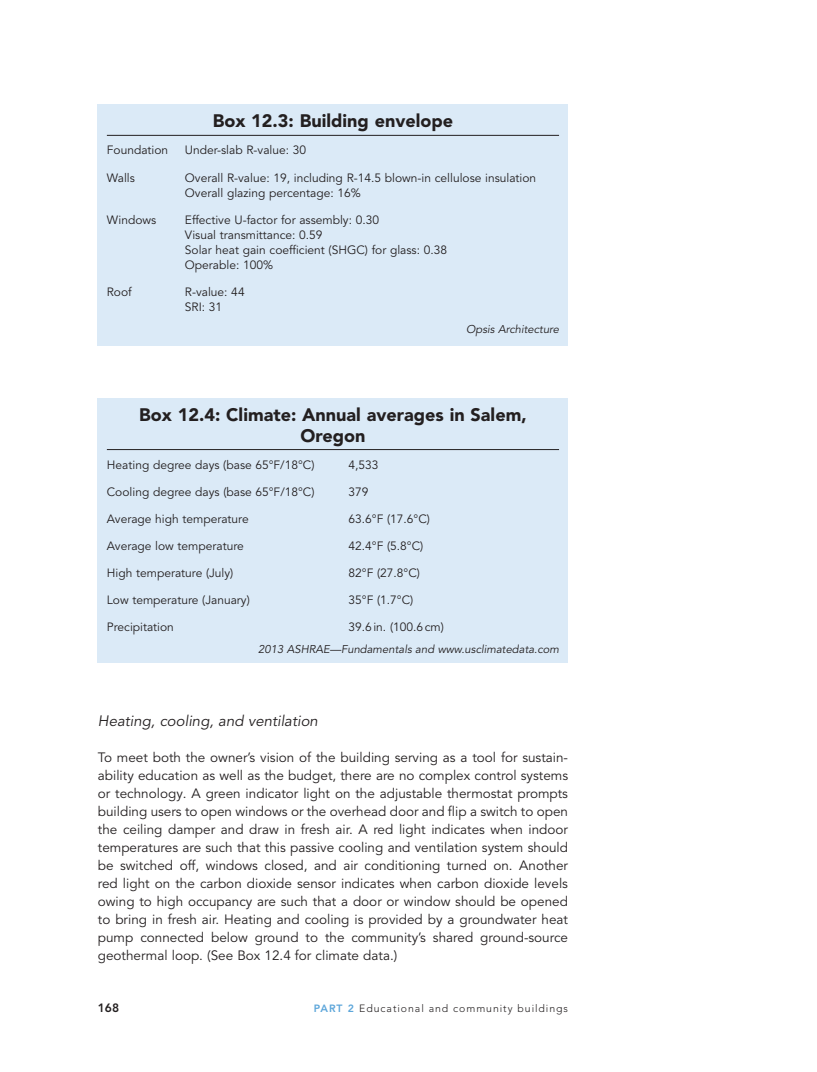
<style>
.page{position:relative;width:817px;height:1072px;background:#fff}
.page>*{position:absolute;margin:0;border:0;box-sizing:border-box;transform-origin:0 0}
.t1{font:900 18px/21px "Avenir LT Pro";color:#231f20;text-align:center}
.t2{font:italic 15px "Avenir LT Pro";color:#231f20}
.t3{font:13.5px/18px "Avenir LT Pro";color:#231f20;text-align:justify}
.t4{font:12px/15px "Avenir LT Pro";color:#231f20}
.t5{font:800 12px "Avenir LT Pro";color:#231f20}
.t6{font:italic 11.25px "Avenir LT Pro";color:#231f20}
.t7{font:300 10.5px "Avenir LT Pro";letter-spacing:.09em;color:#231f20}
.s1{font-weight:800;color:#5da6da}
</style>
<div class="page">
<div style="left:98px;top:105px;width:470px;height:241px;background:#dbeaf7"></div>
<hr style="left:107px;top:135px;width:452px;height:1px;background:#231f20">
<div style="left:98px;top:398px;width:470px;height:264px;background:#dbeaf7"></div>
<hr style="left:107px;top:449px;width:452px;height:1px;background:#231f20">
<h1 class="t1" style="left:213px;top:111px;width:242px">Box 12.3: Building envelope</h1>
<p class="t4" style="left:107px;top:143px;width:63px">Foundation</p>
<p class="t4" style="left:185px;top:143px;width:123px">Under-slab R-value: 30</p>
<p class="t4" style="left:107px;top:170px;width:29px">Walls</p>
<p class="t4" style="left:185px;top:170px;width:353px">Overall R-value: 19, including R-14.5 blown-in cellulose insulation<br>Overall glazing percentage: 16%</p>
<p class="t4" style="left:107px;top:212px;width:51px">Windows</p>
<p class="t4" style="left:185px;top:212px;width:263px">Effective U-factor for assembly: 0.30<br>Visual transmittance: 0.59<br>Solar heat gain coefficient (SHGC) for glass: 0.38<br>Operable: 100%</p>
<p class="t4" style="left:107px;top:284px;width:26px">Roof</p>
<p class="t4" style="left:185px;top:284px;width:61px">R-value: 44<br>SRI: 31</p>
<p class="t6" style="left:466px;top:322px;width:94px">Opsis Architecture</p>
<h1 class="t1" style="left:139px;top:404px;width:389px">Box 12.4: Climate: Annual averages in Salem,<br>Oregon</h1>
<p class="t4" style="left:107px;top:457px;width:209px">Heating degree days (base 65°F/18°C)</p>
<p class="t4" style="left:348px;top:457px;width:32px">4,533</p>
<p class="t4" style="left:107px;top:484px;width:209px">Cooling degree days (base 65°F/18°C)</p>
<p class="t4" style="left:348px;top:484px;width:22px">379</p>
<p class="t4" style="left:107px;top:511px;width:143px">Average high temperature</p>
<p class="t4" style="left:348px;top:511px;width:83px">63.6°F (17.6°C)</p>
<p class="t4" style="left:107px;top:538px;width:138px">Average low temperature</p>
<p class="t4" style="left:348px;top:538px;width:76px">42.4°F (5.8°C)</p>
<p class="t4" style="left:107px;top:565px;width:128px">High temperature (July)</p>
<p class="t4" style="left:348px;top:565px;width:73px">82°F (27.8°C)</p>
<p class="t4" style="left:107px;top:592px;width:144px">Low temperature (January)</p>
<p class="t4" style="left:348px;top:592px;width:66px">35°F (1.7°C)</p>
<p class="t4" style="left:107px;top:619px;width:69px">Precipitation</p>
<p class="t4" style="left:348px;top:619px;width:97px">39.6in. (100.6cm)</p>
<p class="t6" style="left:258px;top:642px;width:302px">2013 ASHRAE—Fundamentals and www.usclimatedata.com</p>
<p class="t2" style="left:98px;top:711px;width:221px">Heating, cooling, and ventilation</p>
<p class="t3" style="left:98px;top:748px;width:471px">To meet both the owner’s vision of the building serving as a tool for sustain&shy;ability education as well as the budget, there are no complex control systems or technology. A green indicator light on the adjustable thermostat prompts building users to open windows or the overhead door and flip a switch to open the ceiling damper and draw in fresh air. A red light indicates when indoor temperatures are such that this passive cooling and ventilation system should be switched off, windows closed, and air conditioning turned on. Another red light on the carbon dioxide sensor indicates when carbon dioxide levels owing to high occupancy are such that a door or window should be opened to bring in fresh air. Heating and cooling is provided by a groundwater heat pump connected below ground to the community’s shared ground-source geothermal loop. (See Box 12.4 for climate data.)</p>
<p class="t5" style="left:98px;top:1000px;width:23px">168</p>
<p class="t7" style="left:314px;top:1001px;width:255px"><span class="s1">Part 2</span> Educational and community buildings</p>
</div>
